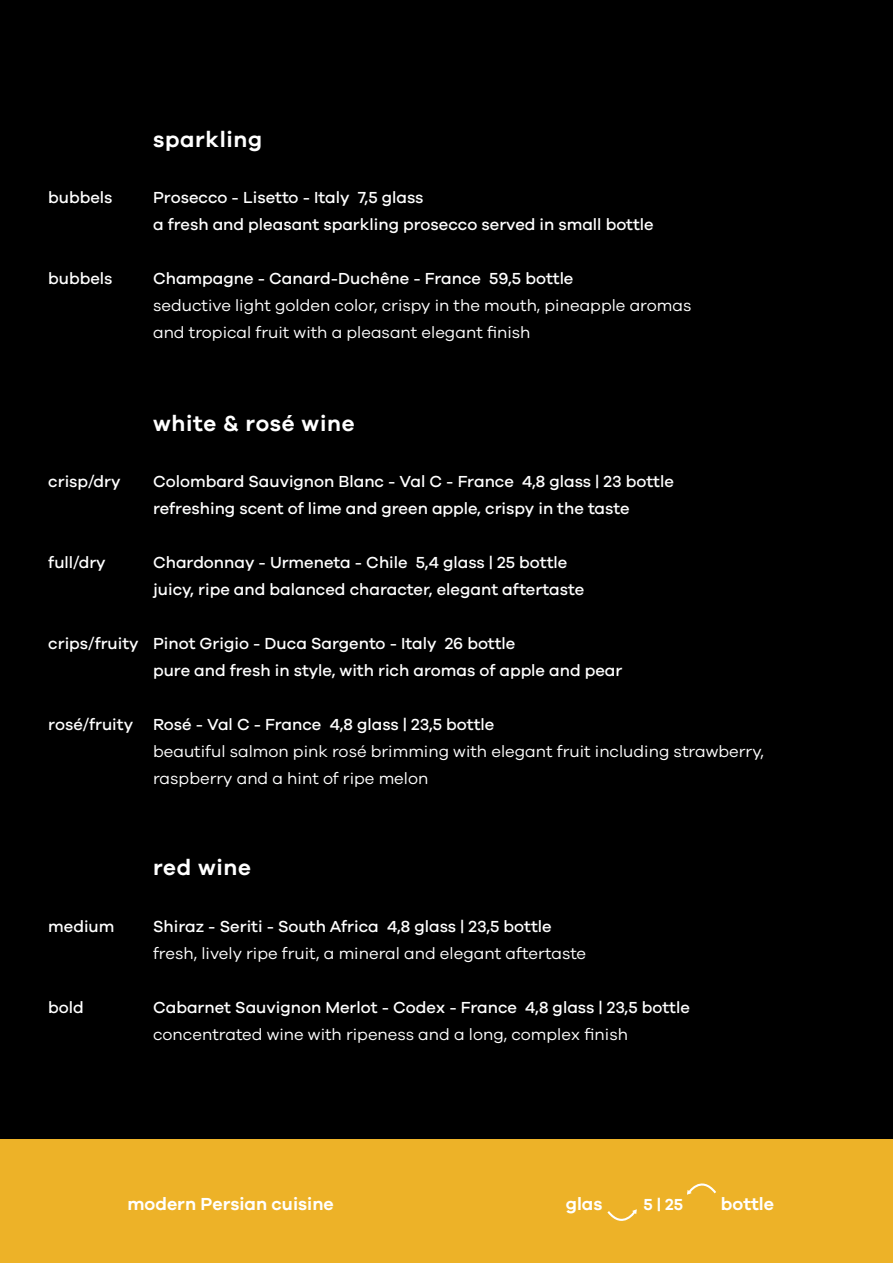
<style>
.page{position:relative;width:893px;height:1263px;background:#000}
.page>*{position:absolute;margin:0;border:0;box-sizing:border-box;transform-origin:0 0}
.t1{font:600 22.5px "Galano Grotesque";letter-spacing:.03em;color:#fff}
.t2{font:600 18px "Galano Grotesque";color:#fff}
.t3{font:500 16.5px/27px "Galano Grotesque";color:#fff}
.t4{font:16.5px/27px "Galano Grotesque";color:#fff}
.t5{font:600 16.5px "Galano Grotesque";color:#fff}
</style>
<div class="page">
<div style="left:0;top:1140px;width:893px;height:123px;background:#edb228"></div>
<svg style="left:607px;top:1209px;width:30px;height:12px"></svg>
<svg style="left:687px;top:1183px;width:29px;height:12px"></svg>
<p class="t3" style="left:48px;top:183px;width:66px">bubbels</p>
<p class="t3" style="left:48px;top:264px;width:66px">bubbels</p>
<h1 class="t1" style="left:153px;top:125px;width:111px">sparkling</h1>
<p class="t3" style="left:153px;top:183px;width:502px">Prosecco - Lisetto - Italy 7,5 glass<br>a fresh and pleasant sparkling prosecco served in small bottle</p>
<p class="t3" style="left:153px;top:264px;width:422px">Champagne - Canard-Duchêne - France 59,5 bottle</p>
<p class="t4" style="left:153px;top:291px;width:540px">seductive light golden color, crispy in the mouth, pineapple aromas and tropical fruit with a pleasant elegant finish</p>
<h1 class="t1" style="left:153px;top:409px;width:203px">white &amp; rosé wine</h1>
<p class="t3" style="left:48px;top:467px;width:74px">crisp/dry</p>
<p class="t3" style="left:48px;top:548px;width:59px">full/dry</p>
<p class="t3" style="left:48px;top:629px;width:92px">crips/fruity</p>
<p class="t3" style="left:48px;top:710px;width:86px">rosé/fruity</p>
<p class="t3" style="left:153px;top:467px;width:522px">Colombard Sauvignon Blanc - Val C - France 4,8 glass | 23 bottle refreshing scent of lime and green apple, crispy in the taste</p>
<p class="t3" style="left:153px;top:548px;width:433px">Chardonnay - Urmeneta - Chile 5,4 glass | 25 bottle juicy, ripe and balanced character, elegant aftertaste</p>
<p class="t3" style="left:153px;top:629px;width:471px">Pinot Grigio - Duca Sargento - Italy 26 bottle<br>pure and fresh in style, with rich aromas of apple and pear</p>
<p class="t3" style="left:153px;top:710px;width:343px">Rosé - Val C - France 4,8 glass | 23,5 bottle</p>
<p class="t4" style="left:153px;top:737px;width:612px">beautiful salmon pink rosé brimming with elegant fruit including strawberry, raspberry and a hint of ripe melon</p>
<p class="t3" style="left:48px;top:912px;width:68px">medium</p>
<p class="t3" style="left:48px;top:993px;width:37px">bold</p>
<h1 class="t1" style="left:153px;top:854px;width:99px">red wine</h1>
<p class="t3" style="left:153px;top:912px;width:400px">Shiraz - Seriti - South Africa 4,8 glass | 23,5 bottle</p>
<p class="t4" style="left:153px;top:939px;width:435px">fresh, lively ripe fruit, a mineral and elegant aftertaste</p>
<p class="t3" style="left:153px;top:993px;width:538px">Cabarnet Sauvignon Merlot - Codex - France 4,8 glass | 23,5 bottle</p>
<p class="t4" style="left:153px;top:1020px;width:476px">concentrated wine with ripeness and a long, complex finish</p>
<p class="t2" style="left:128px;top:1193px;width:208px">modern Persian cuisine</p>
<p class="t2" style="left:566px;top:1193px;width:38px">glas</p>
<p class="t5" style="left:643px;top:1194px;width:41px">5 | 25</p>
<p class="t2" style="left:721px;top:1193px;width:55px">bottle</p>
</div>
